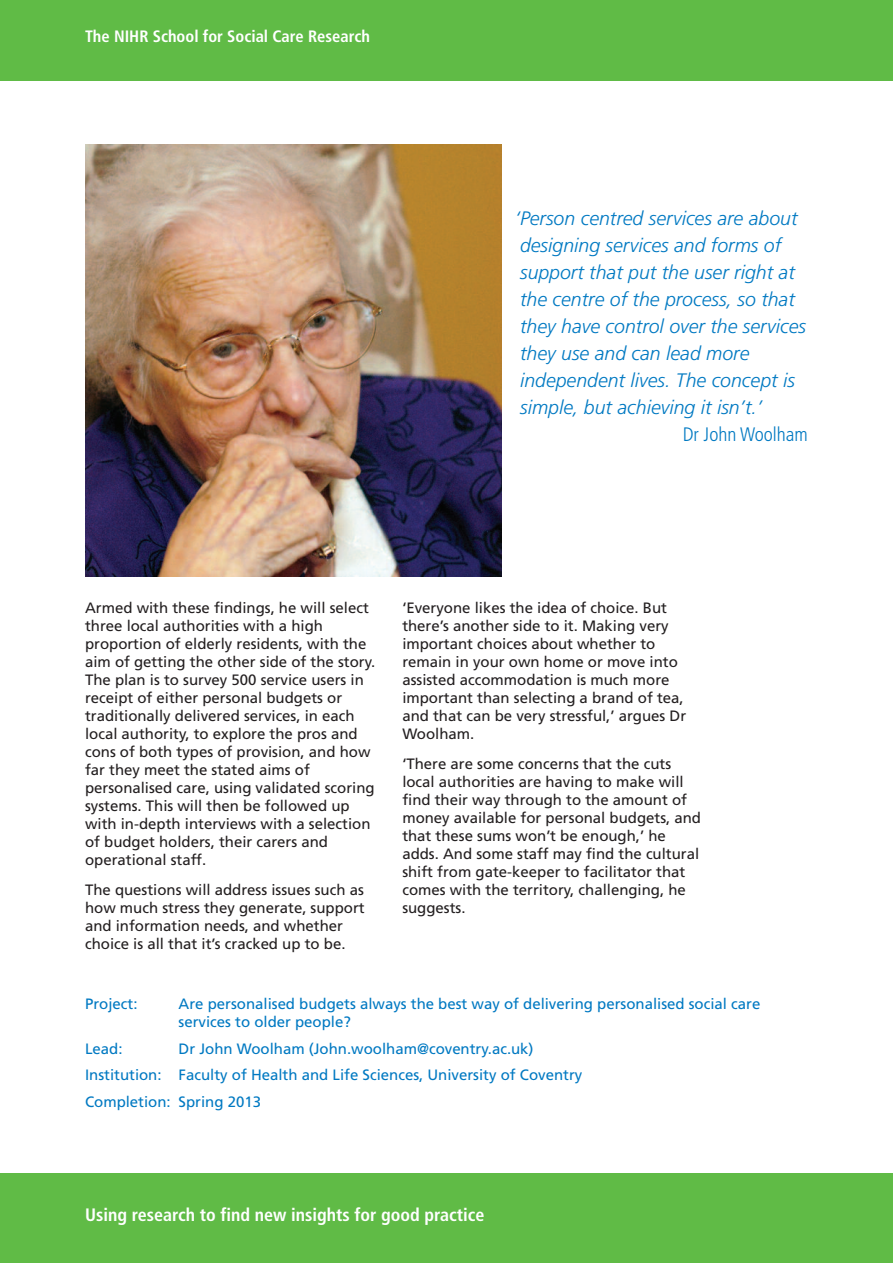
<style>
.page{position:relative;width:893px;height:1263px;background:#fff}
.page>*{position:absolute;margin:0;border:0;box-sizing:border-box;transform-origin:0 0}
.t1{font:italic 300 19.5px/27px "Frutiger";color:#0079c2}
.t2{font:300 condensed 19.5px "Frutiger";color:#0079c2}
.t3{font:700 condensed 18px "Frutiger";color:#fff}
.t4{font:700 condensed 16.5px "Frutiger";color:#fff}
.t5{font:15px/18px "Frutiger";color:#231f20}
.t6{font:15px/26.5px "Frutiger";color:#0079c2}
</style>
<div class="page">
<div style="left:0;top:0;width:893px;height:81px;background:#60bb46"></div>
<div style="left:0;top:1174px;width:893px;height:89px;background:#60bb46"></div>
<img style="left:85px;top:145px;width:417px;height:431px">
<p class="t4" style="left:85px;top:30px;width:286px">The NIHR School for Social Care Research</p>
<p class="t1" style="left:515px;top:206px;width:293px">‘Person centred services are about designing services and forms of support that put the user right at the centre of the process, so that they have control over the services they use and can lead more independent lives. The concept is simple, but achieving it isn’t.’</p>
<h1 class="t2" style="left:683px;top:427px;width:127px">Dr John Woolham</h1>
<p class="t5" style="left:85px;top:599px;width:292px">Armed with these findings, he will select three local authorities with a high proportion of elderly residents, with the aim of getting the other side of the story.<br>The plan is to survey 500 service users in receipt of either personal budgets or traditionally delivered services, in each local authority, to explore the pros and cons of both types of provision, and how far they meet the stated aims of personalised care, using validated scoring systems. This will then be followed up with in-depth interviews with a selection of budget holders, their carers and operational staff.</p>
<p class="t5" style="left:85px;top:882px;width:281px">The questions will address issues such as how much stress they generate, support and information needs, and whether choice is all that it’s cracked up to be.</p>
<p class="t5" style="left:402px;top:599px;width:285px">‘Everyone likes the idea of choice. But there’s another side to it. Making very important choices about whether to remain in your own home or move into assisted accommodation is much more important than selecting a brand of tea, and that can be very stressful,’ argues Dr Woolham.</p>
<p class="t5" style="left:402px;top:756px;width:300px">‘There are some concerns that the cuts local authorities are having to make will find their way through to the amount of money available for personal budgets, and that these sums won’t be enough,’ he adds. And some staff may find the cultural shift from gate-keeper to facilitator that comes with the territory, challenging, he suggests.</p>
<p class="t6" style="left:85px;top:992px;width:54px">Project:</p>
<p class="t6" style="left:179px;top:996px;width:583px;line-height:18px">Are personalised budgets always the best way of delivering personalised social care services to older people?</p>
<p class="t6" style="left:85px;top:1036px;width:39px">Lead:</p>
<p class="t6" style="left:85px;top:1036px;width:499px;text-indent:94px">Dr John Woolham (John.woolham@coventry.ac.uk)<br>Institution: Faculty of Health and Life Sciences, University of Coventry<br>Completion: Spring 2013</p>
<p class="t3" style="left:85px;top:1208px;width:401px">Using research to find new insights for good practice</p>
</div>
